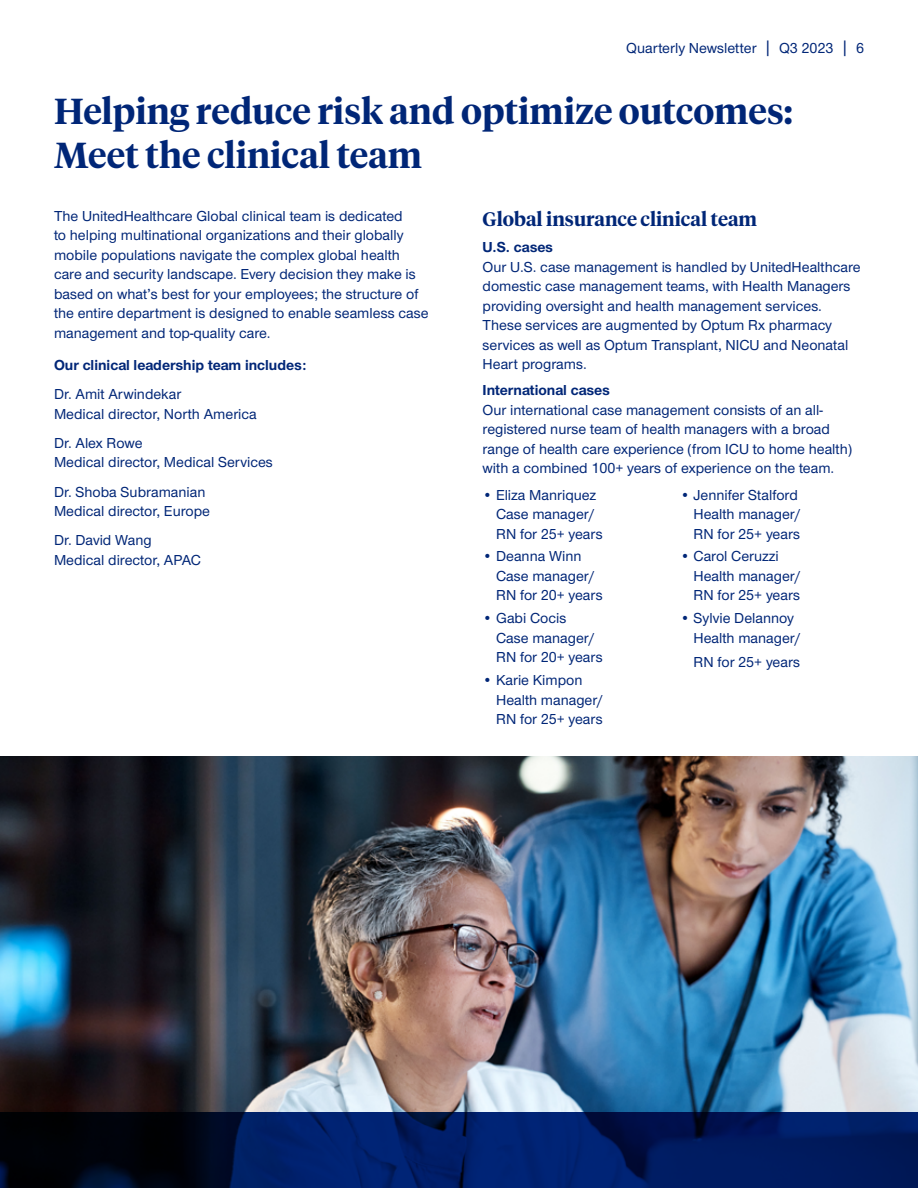
<style>
.page{position:relative;width:918px;height:1188px;background:#fff}
.page>*{position:absolute;margin:0;border:0;box-sizing:border-box;transform-origin:0 0}
.H3{font:600 36px/43.5px "UHC Serif Headline";color:#002677}
.Body{font:600 19.5px "UHC Serif Headline";color:#002677}
.Body-2{font:500 15px/19.5px "UHC Sans";color:#002677}
.Body-3{font:700 15px "UHC Sans";color:#002677}
.s1{font-size:18.75px}
.s2{font-weight:700}
</style>
<div class="page">
<img style="left:0;top:756px;width:918px;height:356px">
<svg style="left:0;top:1112px;width:918px;height:76px;background:#00164d"></svg>
<p class="Body-2" style="left:626px;top:38px;width:239px">Quarterly Newsletter <span class="s1">|</span> Q3 2023 <span class="s1">|</span> 6</p>
<p class="H3" style="left:54px;top:88px;width:740px">Helping reduce risk and optimize outcomes:<br>Meet the clinical team</p>
<p class="Body-2" style="left:54px;top:205px;width:376px">The UnitedHealthcare Global clinical team is dedicated<br>to helping multinational organizations and their globally mobile populations navigate the complex global health care and security landscape. Every decision they make is based on what’s best for your employees; the structure of the entire department is designed to enable seamless case management and top-quality care.</p>
<p class="Body-3" style="left:54px;top:355px;width:254px">Our clinical leadership team includes:</p>
<p class="Body-2" style="left:54px;top:384px;width:204px">Dr. Amit Arwindekar<br>Medical director, North America</p>
<p class="Body-2" style="left:54px;top:432px;width:220px">Dr. Alex Rowe<br>Medical director, Medical Services</p>
<p class="Body-2" style="left:54px;top:481px;width:158px">Dr. Shoba Subramanian<br>Medical director, Europe</p>
<p class="Body-2" style="left:54px;top:530px;width:148px">Dr. David Wang<br>Medical director, APAC</p>
<p class="Body" style="left:483px;top:206px;width:276px">Global insurance clinical team</p>
<p class="Body-2" style="left:483px;top:237px;width:380px"><span class="s2">U.S. cases<br></span>Our U.S. case management is handled by UnitedHealthcare domestic case management teams, with Health Managers providing oversight and health management services.<br>These services are augmented by Optum Rx pharmacy services as well as Optum Transplant, NICU and Neonatal Heart programs.</p>
<p class="Body-2" style="left:483px;top:380px;width:371px"><span class="s2">International cases<br></span>Our international case management consists of an all&shy;registered nurse team of health managers with a broad range of health care experience (from ICU to home health) with a combined 100+ years of experience on the team.</p>
<p class="Body-2" style="left:496px;top:484px;width:108px;text-indent:-14px"><span class="s2">•</span> Eliza Manriquez<br>Case manager/<br>RN for 25+ years</p>
<p class="Body-2" style="left:496px;top:546px;width:108px;text-indent:-14px"><span class="s2">•</span> Deanna Winn<br>Case manager/<br>RN for 20+ years</p>
<p class="Body-2" style="left:496px;top:608px;width:108px;text-indent:-14px"><span class="s2">•</span> Gabi Cocis<br>Case manager/<br>RN for 20+ years</p>
<p class="Body-2" style="left:496px;top:670px;width:109px;text-indent:-14px"><span class="s2">•</span> Karie Kimpon<br>Health manager/<br>RN for 25+ years</p>
<p class="Body-2" style="left:694px;top:484px;width:109px;text-indent:-14px"><span class="s2">•</span> Jennifer Stalford<br>Health manager/<br>RN for 25+ years</p>
<p class="Body-2" style="left:694px;top:546px;width:109px;text-indent:-14px"><span class="s2">•</span> Carol Ceruzzi<br>Health manager/<br>RN for 25+ years</p>
<p class="Body-2" style="left:694px;top:608px;width:109px;text-indent:-14px"><span class="s2">•</span> Sylvie Delannoy<br>Health manager/</p>
<p class="Body-2" style="left:694px;top:651px;width:108px">RN for 25+ years</p>
</div>
